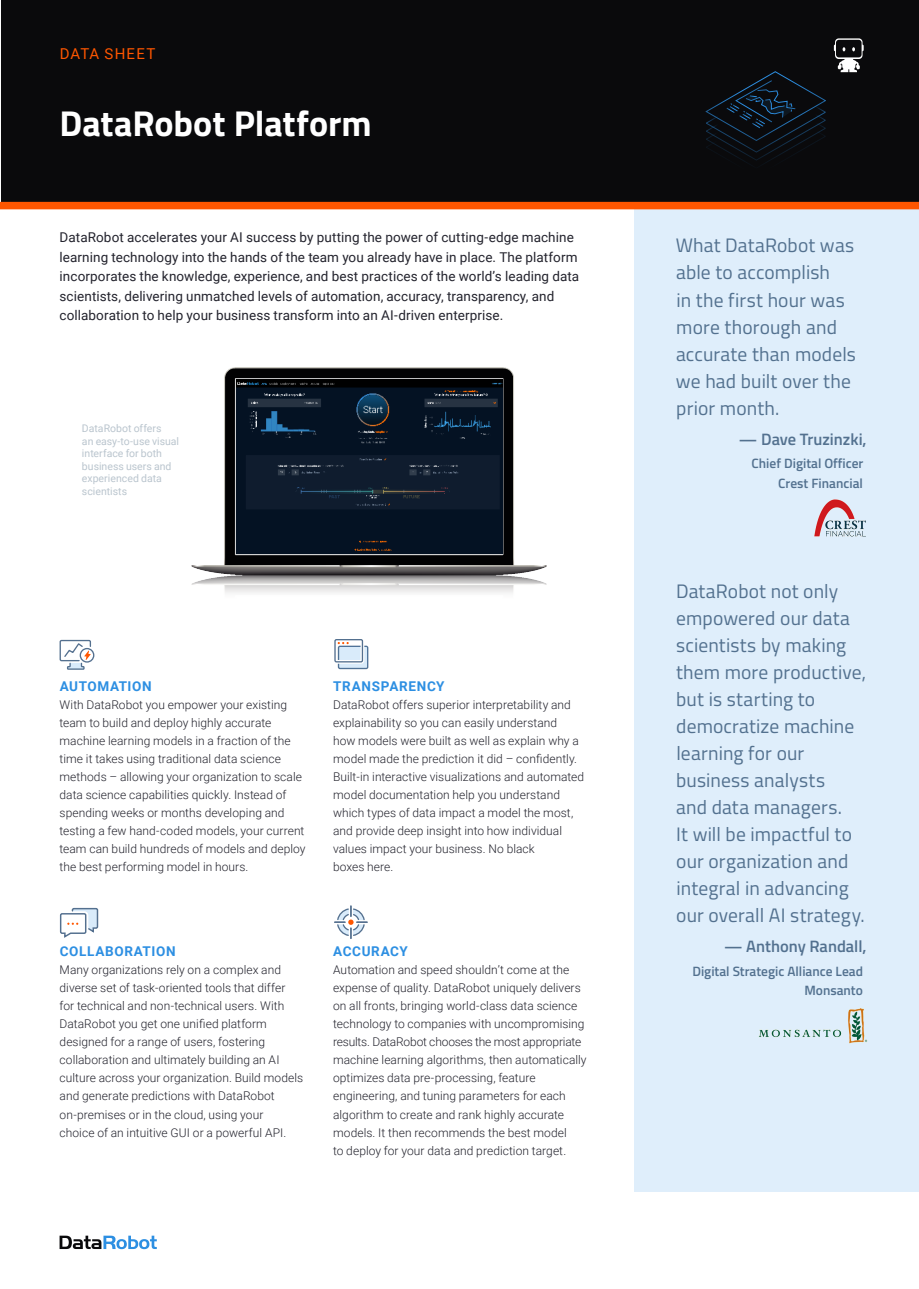
<style>
.page{position:relative;width:919px;height:1289px;background:#fff}
.page>*{position:absolute;margin:0;border:0;box-sizing:border-box;transform-origin:0 0}
.t1{font:700 36px "Titillium Web";color:#fff}
.Sidebar_Quote{font:19.5px/27px "Titillium Web";letter-spacing:.005em;color:#53718f}
.Sidebar_Quote_Attrib{font:600 16.5px "Titillium Web";color:#53718f}
.t2{font:15px "Roboto";letter-spacing:.08em;color:#ff5600}
.Intro_Paragraph{font:13.5px/19.5px "Roboto";letter-spacing:.005em;color:#23232d}
.Sidebar_Quote_Attrib-2{font:600 13.5px/19.5px "Titillium Web";color:#53718f;text-align:right}
.Copy{font:700 13.5px "Roboto";letter-spacing:.045em;color:#2d8fe2}
.Copy-2{font:300 12px/18px "Roboto";letter-spacing:.005em;color:#23232d}
.t3{font:10.5px/12.6px "Roboto";color:#bac5ce}
</style>
<div class="page">
<div style="left:634px;top:202px;width:284px;height:989px;background:#dfeefb"></div>
<div style="left:1px;top:0;width:917px;height:202px;background:#0a0a0c"></div>
<svg style="left:60px;top:1235px;width:97px;height:14px"></svg>
<svg style="left:833px;top:38px;width:30px;height:34px"></svg>
<svg style="left:705px;top:71px;width:120px;height:93px"></svg>
<svg style="left:334px;top:905px;width:33px;height:33px"></svg>
<svg style="left:60px;top:907px;width:39px;height:30px"></svg>
<img style="left:191px;top:368px;width:356px;height:225px">
<img style="left:236px;top:380px;width:266px;height:173px">
<div style="left:0;top:202px;width:918px;height:7px;background:#ff5600"></div>
<div style="left:333px;top:637px;width:31px;height:26px;border:4px solid #fff"></div>
<div style="left:334px;top:639px;width:29px;height:23px;border:1px solid #54708f"></div>
<svg style="left:337px;top:642px;width:31px;height:27px"></svg>
<div style="left:80px;top:648px;width:14px;height:14px;border:1px solid #54708f;border-radius:50%"></div>
<svg style="left:60px;top:640px;width:32px;height:30px"></svg>
<img style="left:758px;top:1008px;width:109px;height:36px">
<img style="left:814px;top:499px;width:52px;height:38px">
<p class="t2" style="left:60px;top:44px;width:97px">DATA SHEET</p>
<h1 class="t1" style="left:60px;top:95px;width:313px">DataRobot Platform</h1>
<p class="Intro_Paragraph" style="left:60px;top:227px;width:521px">DataRobot accelerates your AI success by putting the power of cutting-edge machine learning technology into the hands of the team you already have in place. The platform incorporates the knowledge, experience, and best practices of the world’s leading data scientists, delivering unmatched levels of automation, accuracy, transparency, and collaboration to help your business transform into an AI-driven enterprise.</p>
<p class="Sidebar_Quote" style="left:675px;top:231px;width:182px">What DataRobot was able to accomplish<br>in the first hour was more thorough and accurate than models we had built over the prior month.</p>
<p class="Sidebar_Quote_Attrib" style="left:738px;top:426px;width:129px">— Dave Truzinzki,</p>
<p class="Sidebar_Quote_Attrib-2" style="left:751px;top:453px;width:113px">Chief Digital Officer<br>Crest Financial</p>
<p class="t3" style="left:82px;top:421px;width:81px">DataRobot offers</p>
<p class="t3" style="left:82px;top:434px;width:99px">an easy-to-use visual interface for both business users and experienced data scientists</p>
<p class="Copy" style="left:60px;top:676px;width:93px">AUTOMATION</p>
<p class="Copy-2" style="left:60px;top:695px;width:247px">With DataRobot you empower your existing team to build and deploy highly accurate machine learning models in a fraction of the time it takes using traditional data science methods – allowing your organization to scale data science capabilities quickly. Instead of spending weeks or months developing and testing a few hand-coded models, your current team can build hundreds of models and deploy the best performing model in hours.</p>
<p class="Copy" style="left:333px;top:676px;width:113px">TRANSPARENCY</p>
<p class="Copy-2" style="left:333px;top:695px;width:252px">DataRobot offers superior interpretability and explainability so you can easily understand<br>how models were built as well as explain why a model made the prediction it did – confidently.<br>Built-in interactive visualizations and automated model documentation help you understand which types of data impact a model the most, and provide deep insight into how individual values impact your business. No black<br>boxes here.</p>
<p class="Copy" style="left:60px;top:942px;width:117px">COLLABORATION</p>
<p class="Copy-2" style="left:60px;top:960px;width:245px">Many organizations rely on a complex and diverse set of task-oriented tools that differ<br>for technical and non-technical users. With DataRobot you get one unified platform designed for a range of users, fostering collaboration and ultimately building an AI culture across your organization. Build models and generate predictions with DataRobot on-premises or in the cloud, using your<br>choice of an intuitive GUI or a powerful API.</p>
<p class="Copy" style="left:333px;top:942px;width:76px">ACCURACY</p>
<p class="Copy-2" style="left:333px;top:960px;width:255px">Automation and speed shouldn’t come at the expense of quality. DataRobot uniquely delivers on all fronts, bringing world-class data science technology to companies with uncompromising results. DataRobot chooses the most appropriate machine learning algorithms, then automatically optimizes data pre-processing, feature engineering, and tuning parameters for each algorithm to create and rank highly accurate models. It then recommends the best model<br>to deploy for your data and prediction target.</p>
<p class="Sidebar_Quote" style="left:676px;top:576px;width:192px">DataRobot not only empowered our data scientists by making them more productive, but is starting to democratize machine learning for our business analysts<br>and data managers.<br>It will be impactful to our organization and integral in advancing our overall AI strategy.</p>
<p class="Sidebar_Quote_Attrib" style="left:724px;top:933px;width:144px">— Anthony Randall,</p>
<p class="Sidebar_Quote_Attrib-2" style="left:692px;top:960px;width:172px">Digital Strategic Alliance Lead<br>Monsanto</p>
</div>
